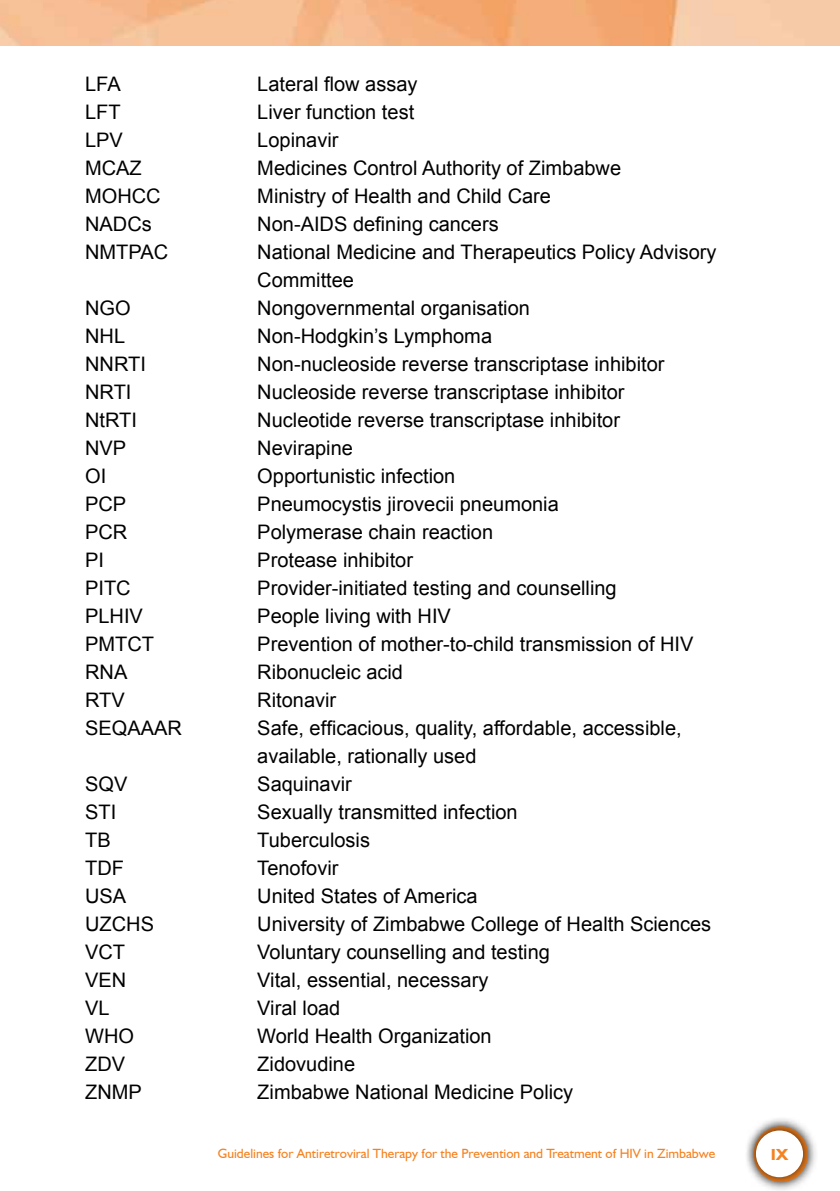
<style>
.page{position:relative;width:840px;height:1191px;background:#fff}
.page>*{position:absolute;margin:0;border:0;box-sizing:border-box;transform-origin:0 0}
.t1{font:20px/28px "Arial";color:#000}
.t2{font:700 16px "Humanist 521 BT";color:#f58220}
.t3{font:13.4px "Humanist 521 BT";color:#f58220}
</style>
<div class="page">
<svg style="left:0;top:0;width:839px;height:45px;background:#f5b98d"></svg>
<div style="left:743px;top:1116px;width:74px;height:75px;background:#000;opacity:.75"></div>
<div style="left:745px;top:1120px;width:68px;height:67px;background:#000;opacity:.75"></div>
<div style="left:755px;top:1130px;width:47px;height:47px;background:#fff;border-radius:50%"></div>
<p class="t1" style="left:85px;top:70px;width:37px">LFA</p>
<p class="t1" style="left:257px;top:70px;width:162px">Lateral flow assay</p>
<p class="t1" style="left:85px;top:98px;width:37px">LFT</p>
<p class="t1" style="left:257px;top:98px;width:158px">Liver function test</p>
<p class="t1" style="left:85px;top:126px;width:39px">LPV</p>
<p class="t1" style="left:257px;top:126px;width:83px">Lopinavir</p>
<p class="t1" style="left:85px;top:154px;width:58px">MCAZ</p>
<p class="t1" style="left:257px;top:154px;width:365px">Medicines Control Authority of Zimbabwe</p>
<p class="t1" style="left:85px;top:182px;width:77px">MOHCC</p>
<p class="t1" style="left:257px;top:182px;width:295px">Ministry of Health and Child Care</p>
<p class="t1" style="left:85px;top:210px;width:68px">NADCs</p>
<p class="t1" style="left:257px;top:210px;width:243px">Non-AIDS defining cancers</p>
<p class="t1" style="left:85px;top:238px;width:84px">NMTPAC</p>
<p class="t1" style="left:257px;top:238px;width:460px">National Medicine and Therapeutics Policy Advisory<br>Committee</p>
<p class="t1" style="left:85px;top:294px;width:47px">NGO</p>
<p class="t1" style="left:257px;top:294px;width:274px">Nongovernmental organisation</p>
<p class="t1" style="left:85px;top:322px;width:41px">NHL</p>
<p class="t1" style="left:257px;top:322px;width:236px">Non-Hodgkin’s Lymphoma</p>
<p class="t1" style="left:85px;top:350px;width:62px">NNRTI</p>
<p class="t1" style="left:257px;top:350px;width:408px">Non-nucleoside reverse transcriptase inhibitor</p>
<p class="t1" style="left:85px;top:378px;width:48px">NRTI</p>
<p class="t1" style="left:257px;top:378px;width:368px">Nucleoside reverse transcriptase inhibitor</p>
<p class="t1" style="left:85px;top:406px;width:53px">NtRTI</p>
<p class="t1" style="left:257px;top:406px;width:364px">Nucleotide reverse transcriptase inhibitor</p>
<p class="t1" style="left:85px;top:434px;width:43px">NVP</p>
<p class="t1" style="left:257px;top:434px;width:97px">Nevirapine</p>
<p class="t1" style="left:85px;top:462px;width:23px">OI</p>
<p class="t1" style="left:257px;top:462px;width:199px">Opportunistic infection</p>
<p class="t1" style="left:85px;top:490px;width:43px">PCP</p>
<p class="t1" style="left:257px;top:490px;width:303px">Pneumocystis jirovecii pneumonia</p>
<p class="t1" style="left:85px;top:518px;width:44px">PCR</p>
<p class="t1" style="left:257px;top:518px;width:237px">Polymerase chain reaction</p>
<p class="t1" style="left:85px;top:546px;width:20px">PI</p>
<p class="t1" style="left:257px;top:546px;width:157px">Protease inhibitor</p>
<p class="t1" style="left:85px;top:574px;width:47px">PITC</p>
<p class="t1" style="left:257px;top:574px;width:361px">Provider-initiated testing and counselling</p>
<p class="t1" style="left:85px;top:602px;width:59px">PLHIV</p>
<p class="t1" style="left:257px;top:602px;width:195px">People living with HIV</p>
<p class="t1" style="left:85px;top:630px;width:70px">PMTCT</p>
<p class="t1" style="left:257px;top:630px;width:437px">Prevention of mother-to-child transmission of HIV</p>
<p class="t1" style="left:85px;top:658px;width:44px">RNA</p>
<p class="t1" style="left:257px;top:658px;width:147px">Ribonucleic acid</p>
<p class="t1" style="left:85px;top:686px;width:41px">RTV</p>
<p class="t1" style="left:257px;top:686px;width:80px">Ritonavir</p>
<p class="t1" style="left:85px;top:714px;width:98px">SEQAAAR</p>
<p class="t1" style="left:257px;top:714px;width:425px">Safe, efficacious, quality, affordable, accessible, available, rationally used</p>
<p class="t1" style="left:85px;top:770px;width:44px">SQV</p>
<p class="t1" style="left:257px;top:770px;width:96px">Saquinavir</p>
<p class="t1" style="left:85px;top:798px;width:33px">STI</p>
<p class="t1" style="left:257px;top:798px;width:262px">Sexually transmitted infection</p>
<p class="t1" style="left:85px;top:826px;width:27px">TB</p>
<p class="t1" style="left:257px;top:826px;width:114px">Tuberculosis</p>
<p class="t1" style="left:85px;top:854px;width:40px">TDF</p>
<p class="t1" style="left:257px;top:854px;width:83px">Tenofovir</p>
<p class="t1" style="left:85px;top:882px;width:43px">USA</p>
<p class="t1" style="left:257px;top:882px;width:222px">United States of America</p>
<p class="t1" style="left:85px;top:910px;width:70px">UZCHS</p>
<p class="t1" style="left:257px;top:910px;width:455px">University of Zimbabwe College of Health Sciences</p>
<p class="t1" style="left:85px;top:938px;width:41px">VCT</p>
<p class="t1" style="left:257px;top:938px;width:294px">Voluntary counselling and testing</p>
<p class="t1" style="left:85px;top:966px;width:43px">VEN</p>
<p class="t1" style="left:257px;top:966px;width:232px">Vital, essential, necessary</p>
<p class="t1" style="left:85px;top:994px;width:26px">VL</p>
<p class="t1" style="left:257px;top:994px;width:84px">Viral load</p>
<p class="t1" style="left:85px;top:1022px;width:50px">WHO</p>
<p class="t1" style="left:257px;top:1022px;width:236px">World Health Organization</p>
<p class="t1" style="left:85px;top:1050px;width:41px">ZDV</p>
<p class="t1" style="left:257px;top:1050px;width:99px">Zidovudine</p>
<p class="t1" style="left:85px;top:1078px;width:58px">ZNMP</p>
<p class="t1" style="left:257px;top:1078px;width:317px">Zimbabwe National Medicine Policy</p>
<p class="t3" style="left:218px;top:1145px;width:498px">Guidelines for Antiretroviral Therapy for the Prevention and Treatment of HIV in Zimbabwe</p>
<p class="t2" style="left:770px;top:1144px;width:19px">IX</p>
</div>
